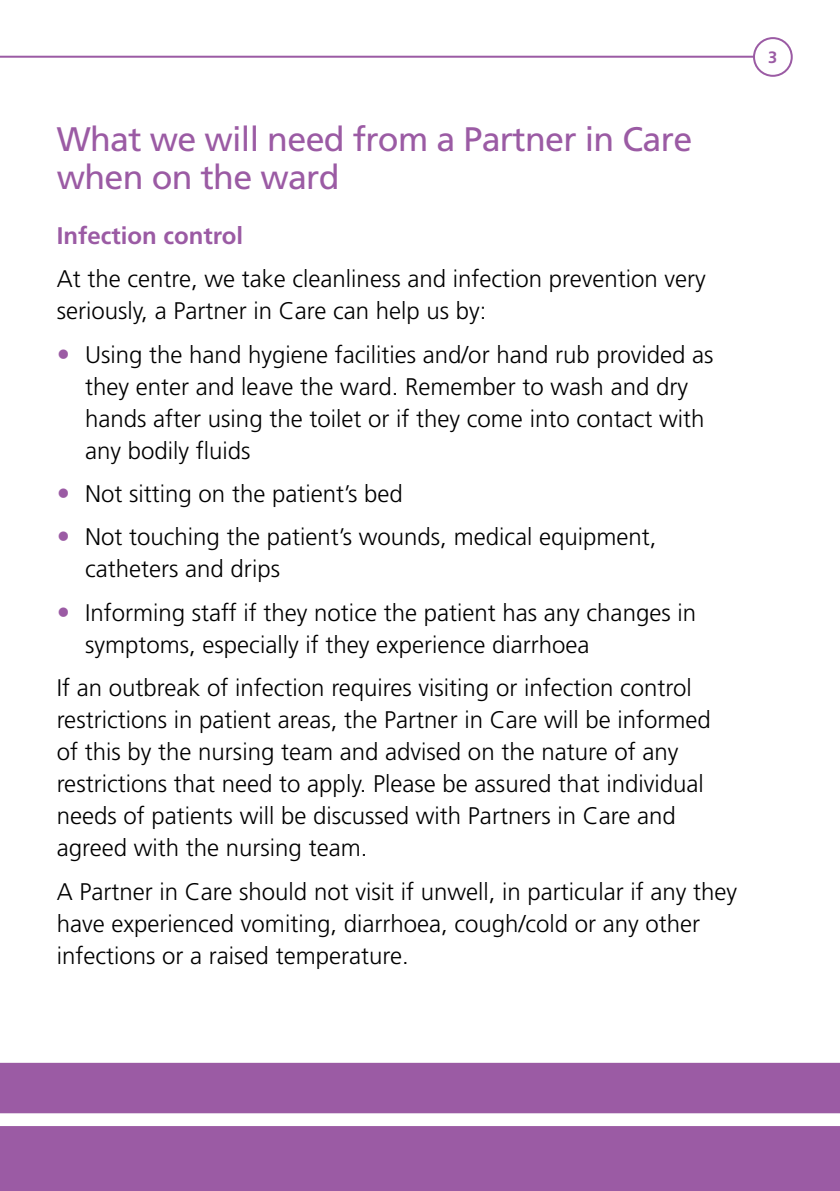
<style>
.page{position:relative;width:840px;height:1191px;background:#fff}
.page>*{position:absolute;margin:0;border:0;box-sizing:border-box;transform-origin:0 0}
.t1{font:34px/38px "Frutiger";letter-spacing:-.02em;color:#9b5ba4}
.t2{font:300 24px/32px "Frutiger";color:#000}
.t3{font:700 24px "Frutiger";color:#9b5ba4}
.t4{font:700 16.4px "Frutiger";color:#9b5ba4}
</style>
<div class="page">
<div style="left:0;top:1062px;width:839px;height:129px;background:#9b5ba4"></div>
<hr style="left:0;top:56px;width:791px;height:2px;background:#9b5ba4">
<div style="left:753px;top:38px;width:38px;height:38px;background:#fff;border-radius:50%"></div>
<div style="left:752px;top:37px;width:40px;height:40px;border:2px solid #9b5ba4;border-radius:50%"></div>
<svg style="left:0;top:1113px;width:839px;height:13px"></svg>
<h1 class="t1" style="left:57px;top:120px;width:636px">What we will need from a Partner in Care when on the ward</h1>
<p class="t3" style="left:57px;top:221px;width:188px">Infection control</p>
<p class="t2" style="left:57px;top:263px;width:650px">At the centre, we take cleanliness and infection prevention very seriously, a Partner in Care can help us by:</p>
<p class="t2" style="left:85px;top:338px;width:629px">Using the hand hygiene facilities and/or hand rub provided as they enter and leave the ward. Remember to wash and dry hands after using the toilet or if they come into contact with any bodily fluids</p>
<p class="t2" style="left:85px;top:472px;width:572px;line-height:43.4px">Not sitting on the patient’s bed<br>Not touching the patient’s wounds, medical equipment,</p>
<p class="t2" style="left:85px;top:547px;width:612px;line-height:43.4px">catheters and drips<br>Informing staff if they notice the patient has any changes in</p>
<p class="t2" style="left:57px;top:622px;width:636px;line-height:43.4px;text-indent:28px">symptoms, especially if they experience diarrhoea<br>If an outbreak of infection requires visiting or infection control</p>
<p class="t2" style="left:57px;top:704px;width:655px">restrictions in patient areas, the Partner in Care will be informed of this by the nursing team and advised on the nature of any restrictions that need to apply. Please be assured that individual needs of patients will be discussed with Partners in Care and agreed with the nursing team.</p>
<p class="t2" style="left:57px;top:875px;width:681px">A Partner in Care should not visit if unwell, in particular if any they have experienced vomiting, diarrhoea, cough/cold or any other infections or a raised temperature.</p>
<p class="t4" style="left:767px;top:48px;width:11px">3</p>
</div>
